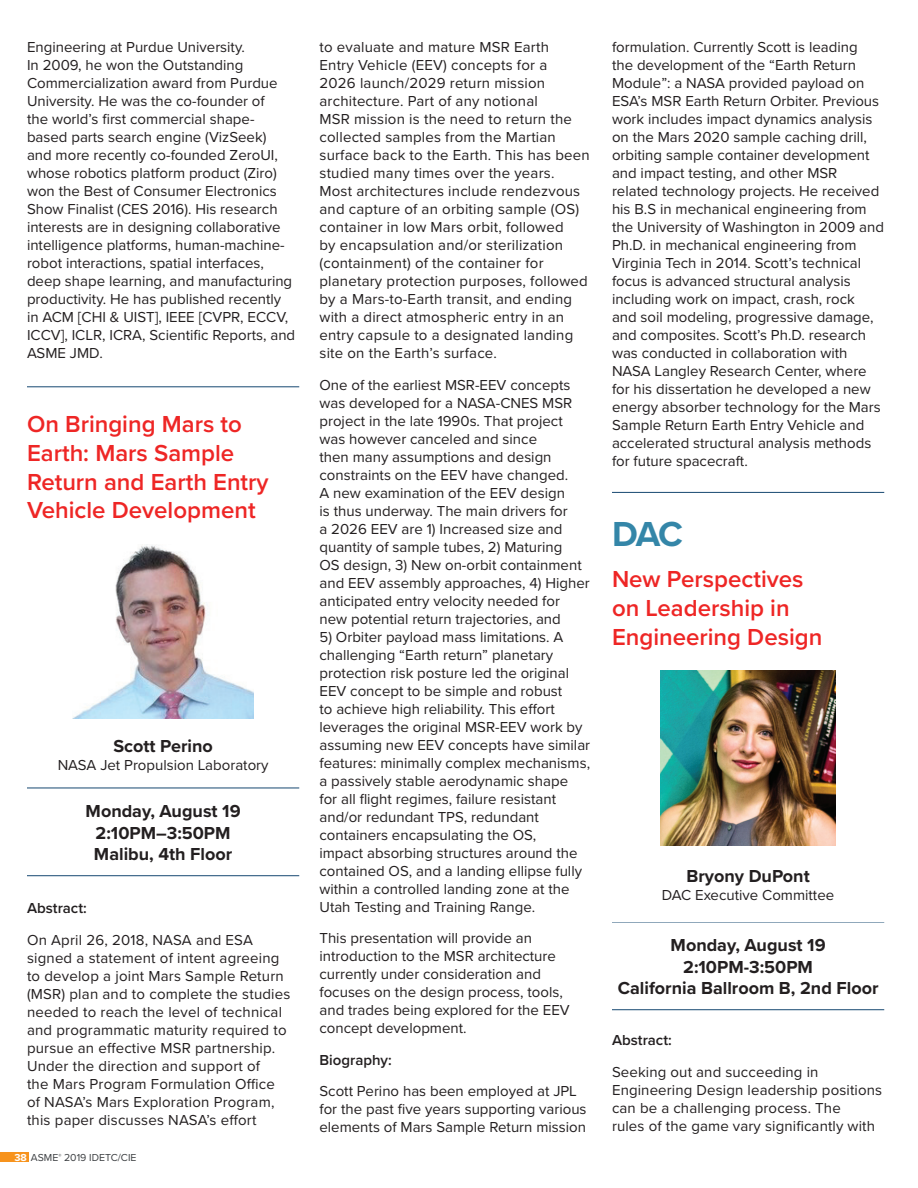
<style>
.page{position:relative;width:918px;height:1188px;background:#fff}
.page>*{position:absolute;margin:0;border:0;box-sizing:border-box;transform-origin:0 0}
.t1{font:700 36px "Proxima Nova";color:#3486a8}
.t2{font:600 24px/28.8px "Proxima Nova";color:#ee2625}
.t3{font:700 18px/21.6px "Proxima Nova";color:#231f20;text-align:center}
.t4{font:15px/18px "Proxima Nova";color:#231f20}
.t5{font:600 15px "Proxima Nova";color:#231f20}
.t6{font:10.5px "Proxima Nova";color:#3c3f42}
.s1{font-weight:700;color:#fff}
</style>
<div class="page">
<div style="left:0;top:1153px;width:28px;height:9px;background:#f7931d"></div>
<img style="left:73px;top:544px;width:180px;height:175px">
<hr style="left:27px;top:386px;width:272px;height:1px;background:#164871">
<hr style="left:27px;top:788px;width:272px;height:1px;background:#164871">
<hr style="left:612px;top:922px;width:272px;height:1px;background:#164871">
<hr style="left:27px;top:875px;width:272px;height:1px;background:#164871">
<hr style="left:612px;top:1009px;width:272px;height:1px;background:#164871">
<hr style="left:612px;top:492px;width:272px;height:1px;background:#164871">
<img style="left:660px;top:671px;width:176px;height:175px">
<p class="t4" style="left:27px;top:38px;width:270px">Engineering at Purdue University.<br>In 2009, he won the Outstanding Commercialization award from Purdue University. He was the co-founder of<br>the world’s first commercial shape&shy;based parts search engine (VizSeek)<br>and more recently co-founded ZeroUI, whose robotics platform product (Ziro) won the Best of Consumer Electronics Show Finalist (CES 2016). His research interests are in designing collaborative intelligence platforms, human-machine&shy;robot interactions, spatial interfaces, deep shape learning, and manufacturing productivity. He has published recently in ACM [CHI &amp; UIST], IEEE [CVPR, ECCV, ICCV], ICLR, ICRA, Scientific Reports, and ASME JMD.</p>
<h2 class="t2" style="left:27px;top:409px;width:243px">On Bringing Mars to<br>Earth: Mars Sample<br>Return and Earth Entry<br>Vehicle Development</h2>
<p class="t3" style="left:113px;top:734px;width:101px">Scott Perino</p>
<p class="t4" style="left:58px;top:755px;width:212px">NASA Jet Propulsion Laboratory</p>
<p class="t3" style="left:86px;top:800px;width:156px">Monday, August 19<br>2:10PM–3:50PM<br>Malibu, 4th Floor</p>
<p class="t5" style="left:27px;top:897px;width:61px">Abstract:</p>
<p class="t4" style="left:27px;top:930px;width:265px">On April 26, 2018, NASA and ESA signed a statement of intent agreeing to develop a joint Mars Sample Return (MSR) plan and to complete the studies needed to reach the level of technical and programmatic maturity required to pursue an effective MSR partnership.<br>Under the direction and support of<br>the Mars Program Formulation Office of NASA’s Mars Exploration Program, this paper discusses NASA’s effort</p>
<p class="t6" style="left:14px;top:1150px;width:124px"><span class="s1">38</span> ASME<sup>®</sup> 2019 IDETC/CIE</p>
<p class="t4" style="left:320px;top:38px;width:272px">to evaluate and mature MSR Earth<br>Entry Vehicle (EEV) concepts for a<br>2026 launch/2029 return mission architecture. Part of any notional<br>MSR mission is the need to return the collected samples from the Martian surface back to the Earth. This has been studied many times over the years.<br>Most architectures include rendezvous and capture of an orbiting sample (OS) container in low Mars orbit, followed<br>by encapsulation and/or sterilization (containment) of the container for planetary protection purposes, followed by a Mars-to-Earth transit, and ending with a direct atmospheric entry in an entry capsule to a designated landing site on the Earth’s surface.</p>
<p class="t4" style="left:320px;top:375px;width:272px">One of the earliest MSR-EEV concepts was developed for a NASA-CNES MSR project in the late 1990s. That project was however canceled and since<br>then many assumptions and design constraints on the EEV have changed.<br>A new examination of the EEV design<br>is thus underway. The main drivers for<br>a 2026 EEV are 1) Increased size and quantity of sample tubes, 2) Maturing<br>OS design, 3) New on-orbit containment and EEV assembly approaches, 4) Higher anticipated entry velocity needed for new potential return trajectories, and</p>
<p class="t4" style="left:320px;top:627px;width:272px">5) Orbiter payload mass limitations. A challenging “Earth return” planetary protection risk posture led the original EEV concept to be simple and robust<br>to achieve high reliability. This effort leverages the original MSR-EEV work by assuming new EEV concepts have similar features: minimally complex mechanisms, a passively stable aerodynamic shape<br>for all flight regimes, failure resistant and/or redundant TPS, redundant containers encapsulating the OS,<br>impact absorbing structures around the contained OS, and a landing ellipse fully within a controlled landing zone at the Utah Testing and Training Range.</p>
<p class="t4" style="left:320px;top:929px;width:252px">This presentation will provide an introduction to the MSR architecture currently under consideration and focuses on the design process, tools, and trades being explored for the EEV concept development.</p>
<p class="t5" style="left:320px;top:1049px;width:74px">Biography:</p>
<p class="t4" style="left:320px;top:1082px;width:269px">Scott Perino has been employed at JPL for the past five years supporting various elements of Mars Sample Return mission</p>
<p class="t4" style="left:612px;top:38px;width:273px">formulation. Currently Scott is leading<br>the development of the “Earth Return Module”: a NASA provided payload on ESA’s MSR Earth Return Orbiter. Previous work includes impact dynamics analysis on the Mars 2020 sample caching drill, orbiting sample container development and impact testing, and other MSR related technology projects. He received his B.S in mechanical engineering from the University of Washington in 2009 and Ph.D. in mechanical engineering from Virginia Tech in 2014. Scott’s technical focus is advanced structural analysis including work on impact, crash, rock<br>and soil modeling, progressive damage, and composites. Scott’s Ph.D. research was conducted in collaboration with NASA Langley Research Center, where for his dissertation he developed a new energy absorber technology for the Mars Sample Return Earth Entry Vehicle and accelerated structural analysis methods for future spacecraft.</p>
<h1 class="t1" style="left:612px;top:507px;width:72px">DAC</h1>
<h2 class="t2" style="left:612px;top:564px;width:212px">New Perspectives on Leadership in<br>Engineering Design</h2>
<p class="t3" style="left:686px;top:865px;width:125px">Bryony DuPont</p>
<p class="t4" style="left:662px;top:885px;width:174px">DAC Executive Committee</p>
<p class="t3" style="left:618px;top:934px;width:262px">Monday, August 19<br>2:10PM-3:50PM<br>California Ballroom B, 2nd Floor</p>
<p class="t5" style="left:612px;top:1029px;width:61px">Abstract:</p>
<p class="t4" style="left:612px;top:1062px;width:272px">Seeking out and succeeding in Engineering Design leadership positions can be a challenging process. The<br>rules of the game vary significantly with</p>
</div>
